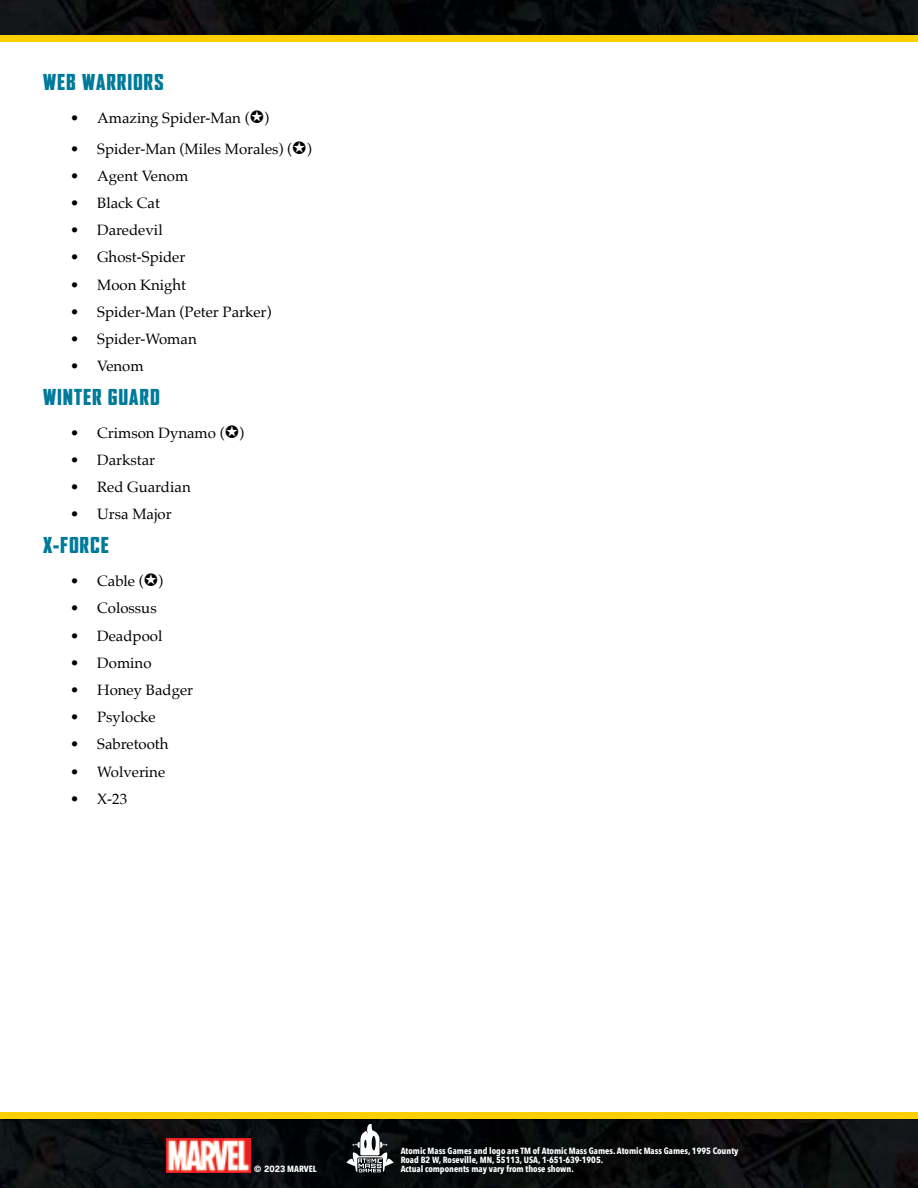
<style>
.page{position:relative;width:918px;height:1188px;background:#fff}
.page>*{position:absolute;margin:0;border:0;box-sizing:border-box;transform-origin:0 0}
.t1{font:900 condensed 21px "Agency FB";letter-spacing:.06em;color:#007a9a;scale:1.1 1}
.t2{font:15px "Palatino";color:#000}
.t3{font:700 9px/9px "Avenir Next Condensed";color:#fff}
.s1{font-family:"Infinity Crisis";font-size:18px}
.s2{font-family:"Avenir";font-weight:900}
</style>
<div class="page">
<img style="left:0;top:0;width:918px;height:35px">
<div style="left:0;top:35px;width:918px;height:7px;background:#ffcf01"></div>
<img style="left:0;top:1119px;width:918px;height:69px">
<div style="left:0;top:1112px;width:918px;height:7px;background:#ffcf01"></div>
<svg style="left:346px;top:1124px;width:48px;height:48px"></svg>
<img style="left:167px;top:1139px;width:83px;height:33px">
<h1 class="t1" style="left:43px;top:70px;width:111px">WEB WARRIORS</h1>
<p class="t2" style="left:70px;top:105px;width:200px">• Amazing Spider-Man (<span class="s1">k</span>)</p>
<p class="t2" style="left:70px;top:136px;width:243px">• Spider-Man (Miles Morales) (<span class="s1">k</span>)</p>
<p class="t2" style="left:70px;top:163px;width:120px">• Agent Venom</p>
<p class="t2" style="left:70px;top:190px;width:91px">• Black Cat</p>
<p class="t2" style="left:70px;top:218px;width:94px">• Daredevil</p>
<p class="t2" style="left:70px;top:245px;width:117px">• Ghost-Spider</p>
<p class="t2" style="left:70px;top:272px;width:117px">• Moon Knight</p>
<p class="t2" style="left:70px;top:299px;width:203px">• Spider-Man (Peter Parker)</p>
<p class="t2" style="left:70px;top:326px;width:128px">• Spider-Woman</p>
<p class="t2" style="left:70px;top:354px;width:75px">• Venom</p>
<h1 class="t1" style="left:43px;top:385px;width:107px">WINTER GUARD</h1>
<p class="t2" style="left:70px;top:420px;width:175px">• Crimson Dynamo (<span class="s1">k</span>)</p>
<p class="t2" style="left:70px;top:448px;width:87px">• Darkstar</p>
<p class="t2" style="left:70px;top:475px;width:122px">• Red Guardian</p>
<p class="t2" style="left:70px;top:502px;width:103px">• Ursa Major</p>
<h1 class="t1" style="left:43px;top:534px;width:61px">X-FORCE</h1>
<p class="t2" style="left:70px;top:569px;width:95px">• Cable (<span class="s1">k</span>)</p>
<p class="t2" style="left:70px;top:596px;width:88px">• Colossus</p>
<p class="t2" style="left:70px;top:623px;width:94px">• Deadpool</p>
<p class="t2" style="left:70px;top:650px;width:83px">• Domino</p>
<p class="t2" style="left:70px;top:677px;width:124px">• Honey Badger</p>
<p class="t2" style="left:70px;top:705px;width:87px">• Psylocke</p>
<p class="t2" style="left:70px;top:732px;width:100px">• Sabretooth</p>
<p class="t2" style="left:70px;top:759px;width:97px">• Wolverine</p>
<p class="t2" style="left:70px;top:786px;width:58px">• X-23</p>
<p class="t3" style="left:401px;top:1146px;width:339px">Atomic Mass Games and logo are TM of Atomic Mass Games. Atomic Mass Games, 1995 County<br>Road B2 W, Roseville, MN, 55113, USA, 1-651-639-1905.</p>
<p class="t3" style="left:254px;top:1164px;width:64px"><span class="s2">© 2023</span> MARVEL</p>
<p class="t3" style="left:401px;top:1164px;width:175px">Actual components may vary from those shown.</p>
</div>
